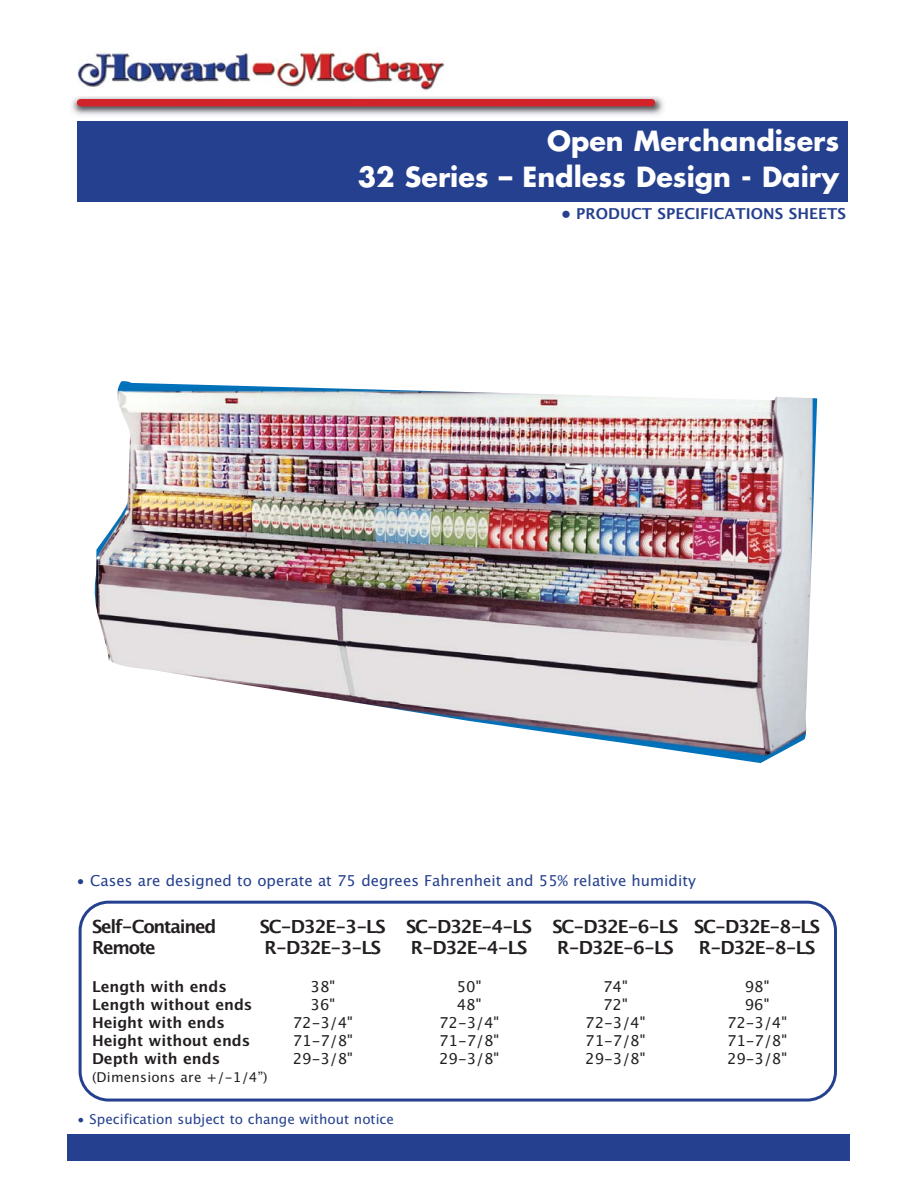
<style>
.page{position:relative;width:918px;height:1188px;background:#fff}
.page>*{position:absolute;margin:0;border:0;box-sizing:border-box;transform-origin:0 0}
.t1{font:700 27px/35.4px "Futura";color:#fff;text-align:right}
.t2{font:700 18px "Lucida Grande";letter-spacing:-.065em;color:#231f20}
.t3{font:15px "Lucida Grande";color:#231f20}
.t4{font:700 15px "Lucida Grande";color:#231f20}
.t5{font:15px "Lucida Grande";color:#25408e}
.t6{font:700 15px "Lucida Grande";color:#25408e}
.t7{font:13.5px "Lucida Grande";color:#25408e}
.t8{font:13.5px "Lucida Grande";letter-spacing:.015em;color:#231f20}
</style>
<div class="page">
<div style="left:77px;top:121px;width:770px;height:81px;background:#25408e"></div>
<img style="left:77px;top:50px;width:368px;height:41px">
<img style="left:71px;top:97px;width:593px;height:18px">
<div style="left:77px;top:99px;width:578px;height:7px;background:#d2232a;border-radius:4px"></div>
<div style="left:68px;top:1134px;width:782px;height:27px;background:#25408e"></div>
<svg style="left:79px;top:901px;width:758px;height:201px"></svg>
<img style="left:94px;top:381px;width:723px;height:382px">
<h1 class="t1" style="left:358px;top:126px;width:483px">Open Merchandisers<br>32 Series – Endless Design - Dairy</h1>
<p class="t6" style="left:561px;top:207px;width:286px">• PRODUCT SPECIFICATIONS SHEETS</p>
<p class="t5" style="left:76px;top:874px;width:621px">• Cases are designed to operate at 75 degrees Fahrenheit and 55% relative humidity</p>
<p class="t2" style="left:92px;top:919px;width:126px">Self-Contained</p>
<p class="t2" style="left:260px;top:919px;width:562px">SC-D32E-3-LS SC-D32E-4-LS SC-D32E-6-LS SC-D32E-8-LS</p>
<p class="t2" style="left:92px;top:941px;width:65px">Remote</p>
<p class="t2" style="left:265px;top:941px;width:118px">R-D32E-3-LS</p>
<p class="t2" style="left:411px;top:941px;width:118px">R-D32E-4-LS</p>
<p class="t2" style="left:557px;top:941px;width:118px">R-D32E-6-LS</p>
<p class="t2" style="left:699px;top:941px;width:118px">R-D32E-8-LS</p>
<p class="t4" style="left:92px;top:980px;width:136px">Length with ends</p>
<p class="t3" style="left:311px;top:980px;width:26px">38"</p>
<p class="t3" style="left:457px;top:980px;width:26px">50"</p>
<p class="t3" style="left:603px;top:980px;width:26px">74"</p>
<p class="t3" style="left:745px;top:980px;width:26px">98"</p>
<p class="t4" style="left:92px;top:998px;width:162px">Length without ends</p>
<p class="t3" style="left:311px;top:998px;width:26px">36"</p>
<p class="t3" style="left:457px;top:998px;width:26px">48"</p>
<p class="t3" style="left:603px;top:998px;width:26px">72"</p>
<p class="t3" style="left:745px;top:998px;width:26px">96"</p>
<p class="t4" style="left:92px;top:1016px;width:134px">Height with ends</p>
<p class="t3" style="left:293px;top:1016px;width:62px">72-3/4"</p>
<p class="t3" style="left:439px;top:1016px;width:62px">72-3/4"</p>
<p class="t3" style="left:585px;top:1016px;width:62px">72-3/4"</p>
<p class="t3" style="left:727px;top:1016px;width:62px">72-3/4"</p>
<p class="t4" style="left:92px;top:1034px;width:160px">Height without ends</p>
<p class="t3" style="left:293px;top:1034px;width:62px">71-7/8"</p>
<p class="t3" style="left:439px;top:1034px;width:62px">71-7/8"</p>
<p class="t3" style="left:585px;top:1034px;width:62px">71-7/8"</p>
<p class="t3" style="left:727px;top:1034px;width:62px">71-7/8"</p>
<p class="t4" style="left:92px;top:1052px;width:130px">Depth with ends</p>
<p class="t3" style="left:293px;top:1052px;width:62px">29-3/8"</p>
<p class="t3" style="left:439px;top:1052px;width:62px">29-3/8"</p>
<p class="t3" style="left:585px;top:1052px;width:62px">29-3/8"</p>
<p class="t3" style="left:727px;top:1052px;width:62px">29-3/8"</p>
<p class="t8" style="left:92px;top:1071px;width:177px">(Dimensions are +/-1/4”)</p>
<p class="t7" style="left:77px;top:1114px;width:318px">• Specification subject to change without notice</p>
</div>
